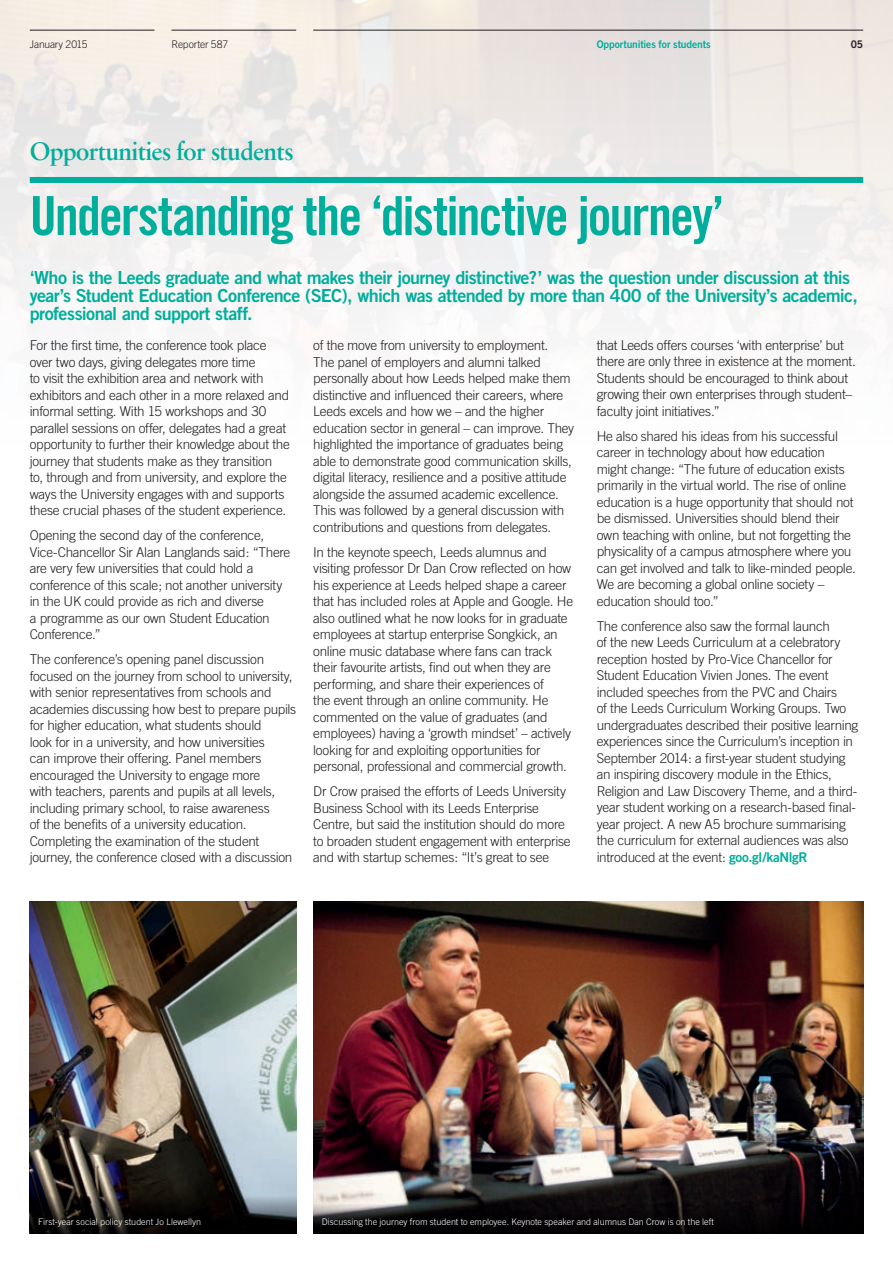
<style>
.page{position:relative;width:893px;height:1263px;background:#fff}
.page>*{position:absolute;margin:0;border:0;box-sizing:border-box;transform-origin:0 0}
.t1{font:54px "Trade Gothic Bold Cond Twenty";letter-spacing:-.035em;color:#00ae9b}
.t2{font:27px "Sabon Semi Bold PL";letter-spacing:-.03em;color:#00ae9b;scale:.96 1}
.t3{font:18px/18px "Trade Gothic Bold Two";letter-spacing:-.035em;color:#00ae9b}
.t4{font:300 13.5px/16.5px "Trade Gothic";letter-spacing:-.02em;color:#231f20}
.t5{font:10.5px "Trade Gothic Bold Two";letter-spacing:-.015em;color:#00ae9b}
.t6{font:300 10.5px "Trade Gothic";letter-spacing:-.015em;color:#231f20}
.t7{font:10.5px "Trade Gothic Bold Two";color:#231f20}
.t8{font:300 9px "Trade Gothic";color:#fff}
.s1{font-family:"Trade Gothic Bold Two";font-weight:400;color:#00ae9b}
</style>
<div class="page">
<img style="left:313px;top:901px;width:550px;height:292px">
<img style="left:30px;top:901px;width:266px;height:282px">
<hr style="left:313px;top:30px;width:550px;height:1px;background:#231f20">
<hr style="left:171px;top:30px;width:125px;height:1px;background:#231f20">
<hr style="left:30px;top:30px;width:124px;height:1px;background:#231f20">
<div style="left:30px;top:177px;width:833px;height:6px;background:#00ae9b"></div>
<svg style="left:30px;top:1183px;width:266px;height:50px;background:#282727"></svg>
<svg style="left:313px;top:1193px;width:550px;height:40px;background:#1b191a"></svg>
<p class="t6" style="left:30px;top:38px;width:59px">January 2015</p>
<p class="t6" style="left:171px;top:38px;width:58px">Reporter 587</p>
<p class="t5" style="left:597px;top:37px;width:115px">Opportunities for students</p>
<p class="t7" style="left:851px;top:37px;width:14px">05</p>
<h2 class="t2" style="left:30px;top:135px;width:277px">Opportunities for students</h2>
<h1 class="t1" style="left:30px;top:183px;width:696px">Understanding the ‘distinctive journey’</h1>
<p class="t3" style="left:30px;top:268px;width:830px">‘Who is the Leeds graduate and what makes their journey distinctive?’ was the question under discussion at this year’s Student Education Conference (SEC), which was attended by more than 400 of the University’s academic, professional and support staff.</p>
<p class="t4" style="left:30px;top:337px;width:262px">For the first time, the conference took place over two days, giving delegates more time<br>to visit the exhibition area and network with exhibitors and each other in a more relaxed and informal setting. With 15 workshops and 30 parallel sessions on offer, delegates had a great opportunity to further their knowledge about the journey that students make as they transition<br>to, through and from university, and explore the ways the University engages with and supports these crucial phases of the student experience.</p>
<p class="t4" style="left:30px;top:527px;width:262px">Opening the second day of the conference, Vice-Chancellor Sir Alan Langlands said: “There are very few universities that could hold a conference of this scale; not another university in the UK could provide as rich and diverse<br>a programme as our own Student Education Conference.”</p>
<p class="t4" style="left:30px;top:651px;width:268px">The conference’s opening panel discussion focused on the journey from school to university, with senior representatives from schools and academies discussing how best to prepare pupils for higher education, what students should<br>look for in a university, and how universities<br>can improve their offering. Panel members encouraged the University to engage more<br>with teachers, parents and pupils at all levels, including primary school, to raise awareness<br>of the benefits of a university education.<br>Completing the examination of the student journey, the conference closed with a discussion</p>
<p class="t4" style="left:313px;top:337px;width:262px">of the move from university to employment.<br>The panel of employers and alumni talked personally about how Leeds helped make them distinctive and influenced their careers, where Leeds excels and how we – and the higher education sector in general – can improve. They highlighted the importance of graduates being able to demonstrate good communication skills, digital literacy, resilience and a positive attitude alongside the assumed academic excellence.<br>This was followed by a general discussion with contributions and questions from delegates.</p>
<p class="t4" style="left:313px;top:543px;width:261px">In the keynote speech, Leeds alumnus and visiting professor Dr Dan Crow reflected on how his experience at Leeds helped shape a career that has included roles at Apple and Google. He also outlined what he now looks for in graduate employees at startup enterprise Songkick, an online music database where fans can track their favourite artists, find out when they are performing, and share their experiences of<br>the event through an online community. He commented on the value of graduates (and employees) having a ‘growth mindset’ – actively looking for and exploiting opportunities for personal, professional and commercial growth.</p>
<p class="t4" style="left:313px;top:783px;width:259px">Dr Crow praised the efforts of Leeds University Business School with its Leeds Enterprise Centre, but said the institution should do more to broaden student engagement with enterprise and with startup schemes: “It’s great to see</p>
<p class="t4" style="left:597px;top:337px;width:260px">that Leeds offers courses ‘with enterprise’ but there are only three in existence at the moment.<br>Students should be encouraged to think about growing their own enterprises through student– faculty joint initiatives.”</p>
<p class="t4" style="left:597px;top:428px;width:261px">He also shared his ideas from his successful career in technology about how education might change: “The future of education exists primarily in the virtual world. The rise of online education is a huge opportunity that should not be dismissed. Universities should blend their own teaching with online, but not forgetting the physicality of a campus atmosphere where you can get involved and talk to like-minded people.<br>We are becoming a global online society – education should too.”</p>
<p class="t4" style="left:597px;top:618px;width:263px">The conference also saw the formal launch<br>of the new Leeds Curriculum at a celebratory reception hosted by Pro-Vice Chancellor for Student Education Vivien Jones. The event included speeches from the PVC and Chairs<br>of the Leeds Curriculum Working Groups. Two undergraduates described their positive learning experiences since the Curriculum’s inception in September 2014: a first-year student studying an inspiring discovery module in the Ethics, Religion and Law Discovery Theme, and a third&shy;year student working on a research-based final&shy;year project. A new A5 brochure summarising the curriculum for external audiences was also introduced at the event: <span class="s1">goo.gl/kaNlgR</span></p>
<p class="t8" style="left:38px;top:1216px;width:164px">First-year social policy student Jo Llewellyn</p>
<p class="t8" style="left:322px;top:1216px;width:394px">Discussing the journey from student to employee. Keynote speaker and alumnus Dan Crow is on the left</p>
</div>
